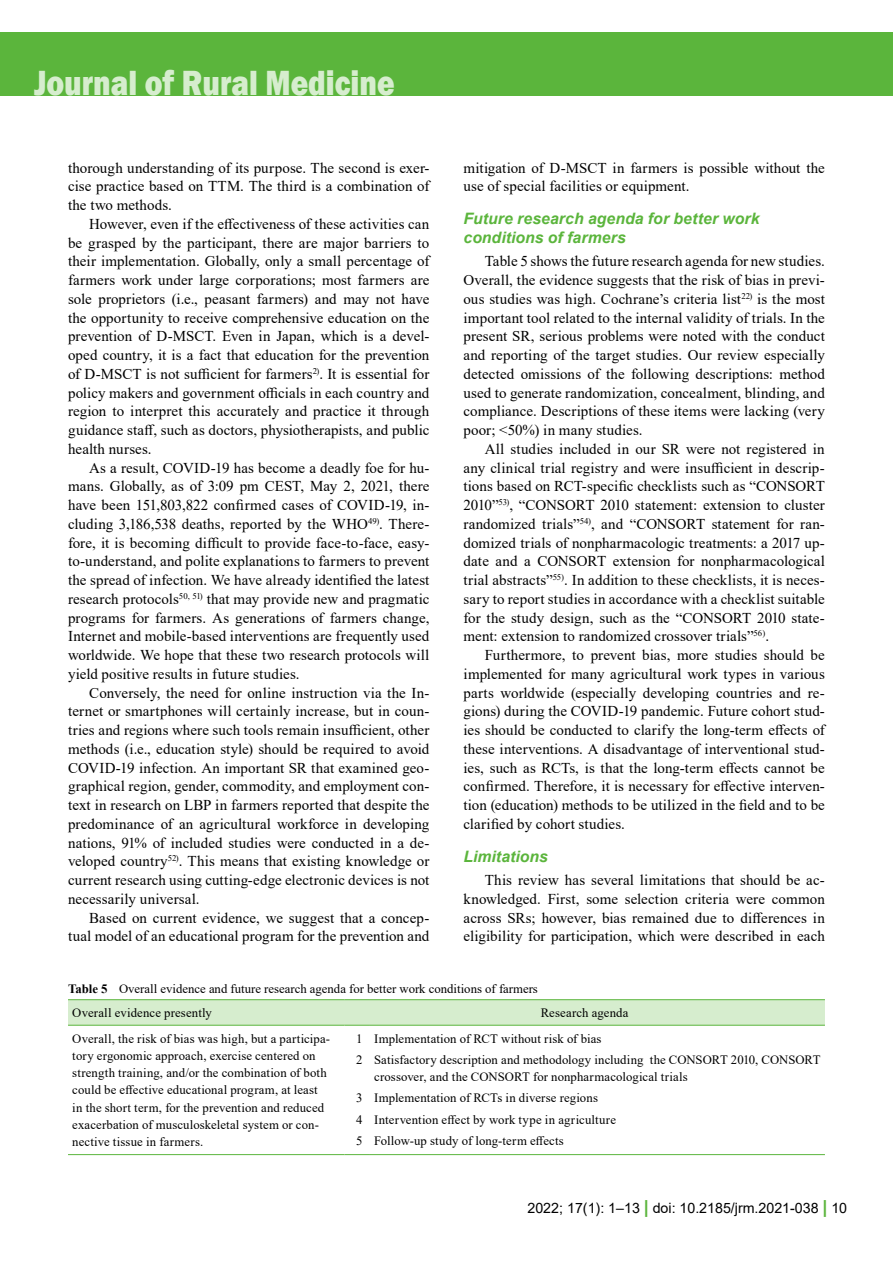
<style>
.page{position:relative;width:893px;height:1263px;background:#fff}
.page>*{position:absolute;margin:0;border:0;box-sizing:border-box;transform-origin:0 0}
.t1{font:800 36px "Franklin Gothic";color:#d6edce;scale:.83 1}
.t2{font:italic 700 15.75px/18.8px "Arial";letter-spacing:.005em;color:#5bb53c}
.t3{font:15px/18.8px "Times New Roman";letter-spacing:.005em;color:#000;text-align:justify}
.t4{font:14.25px "Arial";color:#000}
.t5{font:12.75px/17.2px "Times New Roman";letter-spacing:.01em;color:#000}
.s1{font-weight:700}
.s2{font-weight:700;font-size:18px;color:#5bb53c}
</style>
<div class="page">
<div style="left:0;top:32px;width:893px;height:64px;background:#5bb53c"></div>
<svg style="left:68px;top:999px;width:757px;height:27px;background:#cee9c5"></svg>
<hr style="left:370px;top:1025px;width:455px;height:1px;background:#5bb53c">
<svg style="left:344px;top:1154px;width:26px;height:1px"></svg>
<hr style="left:370px;top:1154px;width:455px;height:1px;background:#5bb53c">
<hr style="left:68px;top:1154px;width:276px;height:1px;background:#5bb53c">
<h1 class="t1" style="left:34px;top:59px;width:436px">Journal of Rural Medicine</h1>
<p class="t3" style="left:68px;top:158px;width:363px">thorough understanding of its purpose. The second is exer&shy;cise practice based on TTM. The third is a combination of the two methods.</p>
<p class="t3" style="left:68px;top:214px;width:363px;text-indent:21px">However, even if the effectiveness of these activities can be grasped by the participant, there are major barriers to their implementation. Globally, only a small percentage of farmers work under large corporations; most farmers are sole proprietors (i.e., peasant farmers) and may not have the opportunity to receive comprehensive education on the prevention of D-MSCT. Even in Japan, which is a devel&shy;oped country, it is a fact that education for the prevention of D-MSCT is not sufficient for farmers<sup>2)</sup>. It is essential for policy makers and government officials in each country and region to interpret this accurately and practice it through guidance staff, such as doctors, physiotherapists, and public health nurses.</p>
<p class="t3" style="left:68px;top:458px;width:363px;text-indent:21px">As a result, COVID-19 has become a deadly foe for hu&shy;mans. Globally, as of 3:09 pm CEST, May 2, 2021, there have been 151,803,822 confirmed cases of COVID-19, in&shy;cluding 3,186,538 deaths, reported by the WHO<sup>49)</sup>. There&shy;fore, it is becoming difficult to provide face-to-face, easy&shy;to-understand, and polite explanations to farmers to prevent the spread of infection. We have already identified the latest research protocols<sup>50,</sup> <sup>51)</sup> that may provide new and pragmatic programs for farmers. As generations of farmers change, Internet and mobile-based interventions are frequently used worldwide. We hope that these two research protocols will yield positive results in future studies.</p>
<p class="t3" style="left:68px;top:683px;width:363px;text-indent:21px">Conversely, the need for online instruction via the In&shy;ternet or smartphones will certainly increase, but in coun&shy;tries and regions where such tools remain insufficient, other methods (i.e., education style) should be required to avoid COVID-19 infection. An important SR that examined geo&shy;graphical region, gender, commodity, and employment con&shy;text in research on LBP in farmers reported that despite the predominance of an agricultural workforce in developing nations, 91% of included studies were conducted in a de&shy;veloped country<sup>52)</sup>. This means that existing knowledge or current research using cutting-edge electronic devices is not necessarily universal.</p>
<p class="t3" style="left:68px;top:908px;width:363px;text-align:right">Based on current evidence, we suggest that a concep&shy;tual model of an educational program for the prevention and</p>
<p class="t3" style="left:463px;top:158px;width:363px">mitigation of D-MSCT in farmers is possible without the use of special facilities or equipment.</p>
<p class="t2" style="left:463px;top:210px;width:298px">Future research agenda for better work conditions of farmers</p>
<p class="t3" style="left:463px;top:251px;width:363px;text-indent:21px">Table 5 shows the future research agenda for new studies.<br>Overall, the evidence suggests that the risk of bias in previ&shy;ous studies was high. Cochrane’s criteria list<sup>22)</sup> is the most important tool related to the internal validity of trials. In the present SR, serious problems were noted with the conduct and reporting of the target studies. Our review especially detected omissions of the following descriptions: method used to generate randomization, concealment, blinding, and compliance. Descriptions of these items were lacking (very poor; &lt;50%) in many studies.</p>
<p class="t3" style="left:463px;top:439px;width:363px;text-indent:21px">All studies included in our SR were not registered in any clinical trial registry and were insufficient in descrip&shy;tions based on RCT-specific checklists such as “CONSORT 2010”<sup>53)</sup>, “CONSORT 2010 statement: extension to cluster randomized trials”<sup>54)</sup>, and “CONSORT statement for ran&shy;domized trials of nonpharmacologic treatments: a 2017 up&shy;date and a CONSORT extension for nonpharmacological trial abstracts”<sup>55)</sup>. In addition to these checklists, it is neces&shy;sary to report studies in accordance with a checklist suitable for the study design, such as the “CONSORT 2010 state&shy;ment: extension to randomized crossover trials”<sup>56)</sup>.</p>
<p class="t3" style="left:463px;top:645px;width:363px;text-indent:21px">Furthermore, to prevent bias, more studies should be implemented for many agricultural work types in various parts worldwide (especially developing countries and re&shy;gions) during the COVID-19 pandemic. Future cohort stud&shy;ies should be conducted to clarify the long-term effects of these interventions. A disadvantage of interventional stud&shy;ies, such as RCTs, is that the long-term effects cannot be confirmed. Therefore, it is necessary for effective interven&shy;tion (education) methods to be utilized in the field and to be clarified by cohort studies.</p>
<p class="t2" style="left:463px;top:847px;width:86px">Limitations</p>
<p class="t3" style="left:463px;top:870px;width:363px;text-indent:21px">This review has several limitations that should be ac&shy;knowledged. First, some selection criteria were common across SRs; however, bias remained due to differences in eligibility for participation, which were described in each</p>
<p class="t5" style="left:72px;top:976px;width:467px;line-height:23.7px;text-indent:-4px"><span class="s1">Table 5</span> Overall evidence and future research agenda for better work conditions of farmers<br>Overall evidence presently</p>
<p class="t5" style="left:541px;top:1003px;width:89px">Research agenda</p>
<p class="t5" style="left:72px;top:1029px;width:259px">Overall, the risk of bias was high, but a participa&shy;tory ergonomic approach, exercise centered on strength training, and/or the combination of both could be effective educational program, at least in the short term, for the prevention and reduced exacerbation of musculoskeletal system or con&shy;nective tissue in farmers.</p>
<p class="t5" style="left:356px;top:1027px;width:466px;line-height:21.3px">1 Implementation of RCT without risk of bias<br>2 Satisfactory description and methodology including the CONSORT 2010, CONSORT</p>
<p class="t5" style="left:356px;top:1066px;width:333px;line-height:21.3px;text-indent:18px">crossover, and the CONSORT for nonpharmacological trials 3 Implementation of RCTs in diverse regions<br>4 Intervention effect by work type in agriculture<br>5 Follow-up study of long-term effects</p>
<p class="t4" style="left:527px;top:1198px;width:321px">2022; 17(1): 1–13 <span class="s2">|</span> doi: 10.2185/jrm.2021-038 <span class="s2">|</span> 10</p>
</div>
